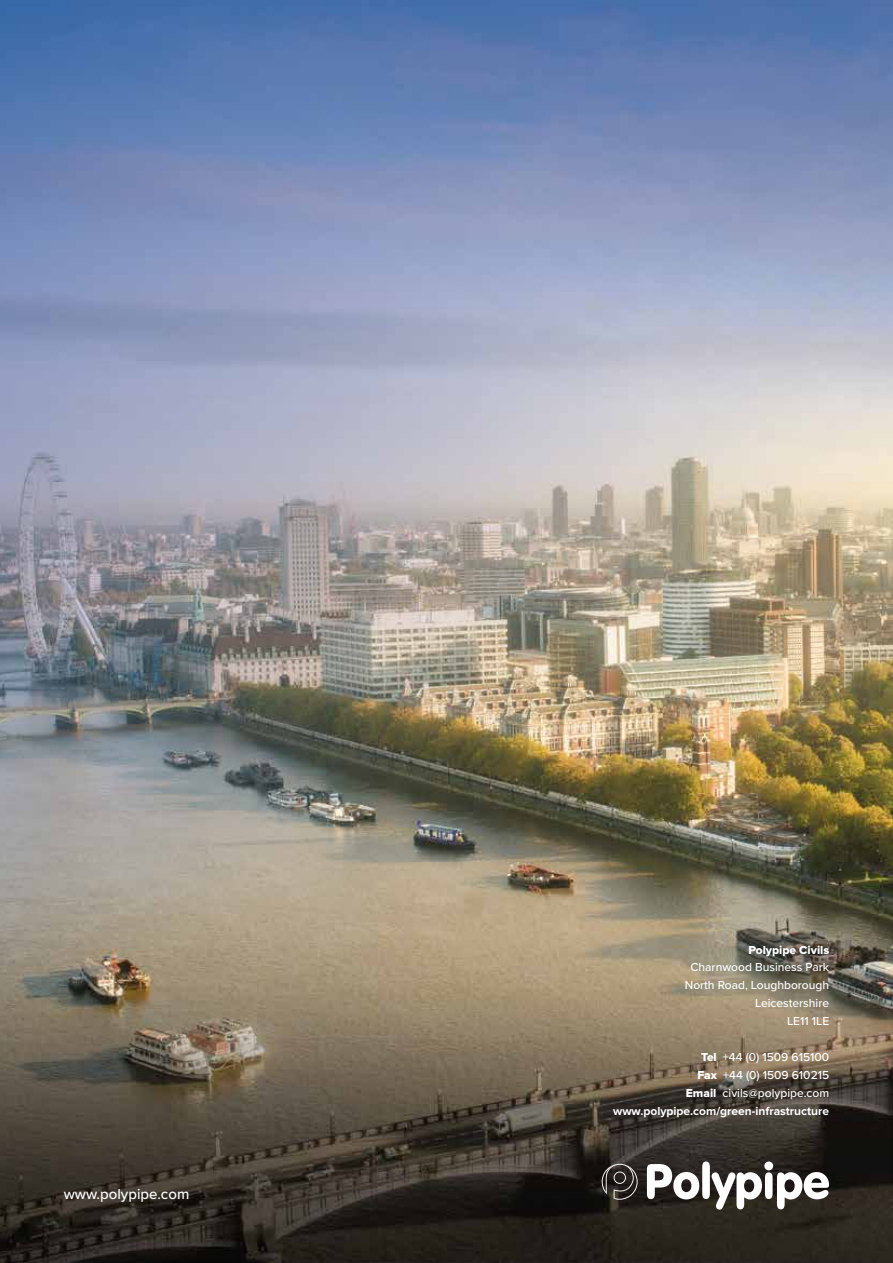
<style>
.page{position:relative;width:893px;height:1263px;background:#fff}
.page>*{position:absolute;margin:0;border:0;box-sizing:border-box;transform-origin:0 0}
.t1{font:500 15px "Proxima Nova";color:#fff}
.t2{font:500 12px/18px "Proxima Nova";color:#fff;text-align:right}
.t3{font:12px "Proxima Nova Extrabld";color:#fff}
.s1{font-family:"Proxima Nova Extrabld";font-weight:400}
.s2{font-weight:700}
</style>
<div class="page">
<img style="left:0;top:0;width:893px;height:1263px">
<svg style="left:602px;top:1164px;width:36px;height:36px"></svg>
<svg style="left:647px;top:1161px;width:182px;height:48px"></svg>
<p class="t1" style="left:64px;top:1183px;width:127px">www.polypipe.com</p>
<p class="t3" style="left:748px;top:945px;width:82px">Polypipe Civils</p>
<p class="t2" style="left:685px;top:958px;width:146px">Charnwood Business Park<br>North Road, Loughborough<br>Leicestershire<br>LE11 1LE</p>
<p class="t2" style="left:613px;top:1048px;width:218px"><span class="s1">Tel</span> +44 (0) 1509 615100<br><span class="s1">Fax</span> +44 (0) 1509 610215<br><span class="s1">Email</span> civils@polypipe.com <span class="s2">www.polypipe.com/green-infrastructure</span></p>
</div>
